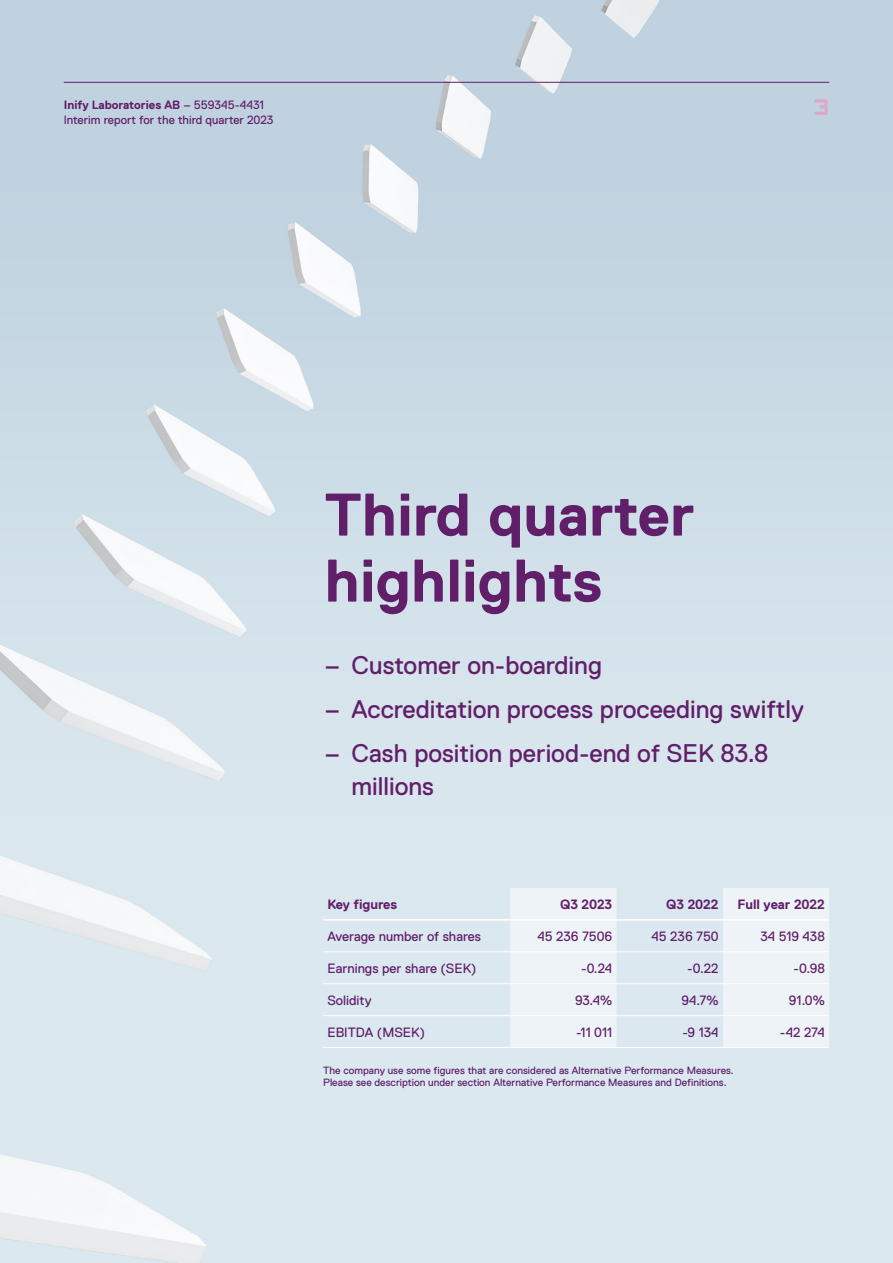
<style>
.page{position:relative;width:893px;height:1263px;background:#fff}
.page>*{position:absolute;margin:0;border:0;box-sizing:border-box;transform-origin:0 0}
.t1{font:700 60px/66px "Replica";color:#611f69}
.t2{font:25.5px/33.2px "Replica";color:#611f69}
.t3{font:21px "Inify Numerals";color:#d9a9c7}
.P_-_vänsterjusterat{font:13.5px "Replica";color:#611f69}
.P_-_vänsterjusterat-2{font:700 13.5px "Replica";color:#611f69}
.t4{font:12px "Replica";color:#611f69}
.t5{font:700 12px "Replica";color:#611f69}
.Asterix{font:10.5px/12px "Replica";color:#611f69}
.s1{font-weight:400}
</style>
<div class="page">
<hr style="left:64px;top:82px;width:765px;height:1px;background:#611f69">
<svg style="left:510px;top:888px;width:319px;height:159px;background:#e7eff4"></svg>
<hr style="left:510px;top:919px;width:107px;height:1px;background:#fff">
<hr style="left:617px;top:919px;width:106px;height:1px;background:#fff">
<hr style="left:723px;top:919px;width:106px;height:1px;background:#fff">
<hr style="left:510px;top:951px;width:107px;height:1px;background:#fff">
<hr style="left:617px;top:951px;width:106px;height:1px;background:#fff">
<hr style="left:723px;top:951px;width:106px;height:1px;background:#fff">
<hr style="left:510px;top:983px;width:107px;height:1px;background:#fff">
<hr style="left:617px;top:983px;width:106px;height:1px;background:#fff">
<hr style="left:723px;top:983px;width:106px;height:1px;background:#fff">
<hr style="left:510px;top:1015px;width:107px;height:1px;background:#fff">
<hr style="left:617px;top:1015px;width:106px;height:1px;background:#fff">
<hr style="left:723px;top:1015px;width:106px;height:1px;background:#fff">
<p class="t5" style="left:64px;top:98px;width:202px">Inify Laboratories AB <span class="s1">– 559345-4431</span></p>
<h3 class="t3" style="left:813px;top:99px;width:17px">3</h3>
<p class="t4" style="left:64px;top:113px;width:211px">Interim report for the third quarter 2023</p>
<p class="t1" style="left:325px;top:482px;width:371px">Third quarter highlights</p>
<p class="t2" style="left:325px;top:649px;width:279px">– Customer on-boarding</p>
<p class="t2" style="left:325px;top:693px;width:481px">– Accreditation process proceeding swiftly</p>
<p class="t2" style="left:352px;top:736px;width:418px;text-indent:-27px">– Cash position period-end of SEK 83.8 millions</p>
<p class="P_-_vänsterjusterat-2" style="left:327px;top:897px;width:71px">Key figures</p>
<p class="P_-_vänsterjusterat-2" style="left:560px;top:897px;width:54px">Q3 2023</p>
<p class="P_-_vänsterjusterat-2" style="left:666px;top:897px;width:54px">Q3 2022</p>
<p class="P_-_vänsterjusterat-2" style="left:737px;top:897px;width:89px">Full year 2022</p>
<p class="P_-_vänsterjusterat" style="left:327px;top:929px;width:155px">Average number of shares</p>
<p class="P_-_vänsterjusterat" style="left:537px;top:929px;width:76px">45 236 7506</p>
<p class="P_-_vänsterjusterat" style="left:651px;top:929px;width:69px">45 236 750</p>
<p class="P_-_vänsterjusterat" style="left:760px;top:929px;width:66px">34 519 438</p>
<p class="P_-_vänsterjusterat" style="left:327px;top:961px;width:151px">Earnings per share (SEK)</p>
<p class="P_-_vänsterjusterat" style="left:581px;top:961px;width:33px">-0.24</p>
<p class="P_-_vänsterjusterat" style="left:687px;top:961px;width:33px">-0.22</p>
<p class="P_-_vänsterjusterat" style="left:794px;top:961px;width:33px">-0.98</p>
<p class="P_-_vänsterjusterat" style="left:327px;top:993px;width:46px">Solidity</p>
<p class="P_-_vänsterjusterat" style="left:575px;top:993px;width:39px">93.4%</p>
<p class="P_-_vänsterjusterat" style="left:681px;top:993px;width:39px">94.7%</p>
<p class="P_-_vänsterjusterat" style="left:789px;top:993px;width:38px">91.0%</p>
<p class="P_-_vänsterjusterat" style="left:327px;top:1025px;width:99px">EBITDA (MSEK)</p>
<p class="P_-_vänsterjusterat" style="left:576px;top:1025px;width:38px">-11 011</p>
<p class="P_-_vänsterjusterat" style="left:682px;top:1025px;width:38px">-9 134</p>
<p class="P_-_vänsterjusterat" style="left:780px;top:1025px;width:47px">-42 274</p>
<p class="Asterix" style="left:323px;top:1064px;width:412px">The company use some figures that are considered as Alternative Performance Measures.<br>Please see description under section Alternative Performance Measures and Definitions.</p>
</div>
